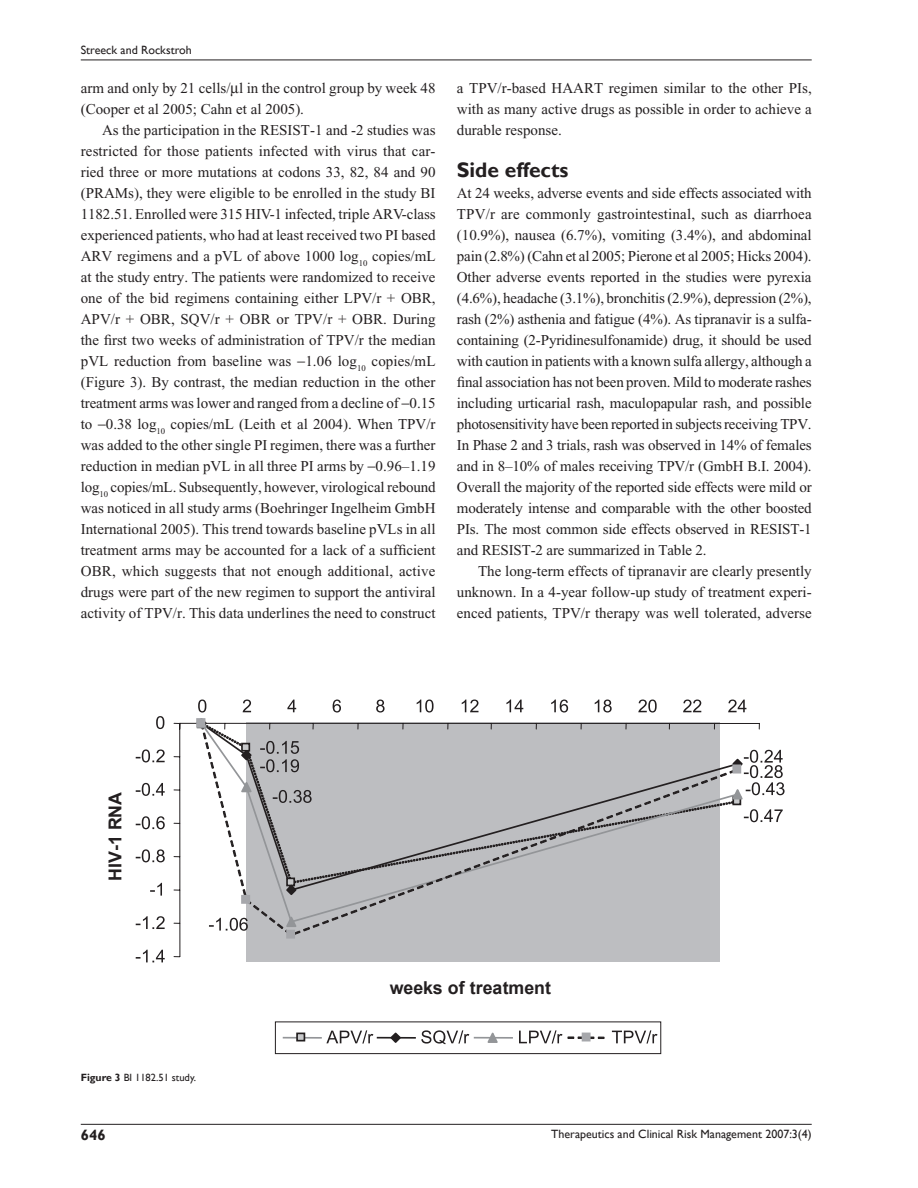
<style>
.page{position:relative;width:918px;height:1188px;background:#fff}
.page>*{position:absolute;margin:0;border:0;box-sizing:border-box;transform-origin:0 0}
.t1{font:700 21px "Gill Sans";color:#231f20}
.t2{font:700 17.85px "Arial";letter-spacing:-.005em;color:#231f20}
.t3{font:15px/21px "Times New Roman";color:#231f20;text-align:justify}
.t4{font:700 15px "Gill Sans";color:#231f20}
.t5{font:12px "Gill Sans";color:#231f20}
.t6{font:10.5px "Gill Sans";color:#231f20}
.s1{font-weight:700}
</style>
<div class="page">
<hr style="left:81px;top:1124px;width:731px;height:1px;background:#231f20">
<hr style="left:81px;top:60px;width:731px;height:1px;background:#231f20">
<div style="left:247px;top:722px;width:48px;height:240px;background:#bdbec1"></div>
<div style="left:295px;top:722px;width:36px;height:240px;background:#bdbec1"></div>
<div style="left:331px;top:722px;width:33px;height:240px;background:#bdbec1"></div>
<div style="left:364px;top:722px;width:18px;height:240px;background:#bdbec1"></div>
<div style="left:382px;top:722px;width:12px;height:240px;background:#bdbec1"></div>
<div style="left:394px;top:722px;width:16px;height:240px;background:#bdbec1"></div>
<div style="left:410px;top:722px;width:20px;height:240px;background:#bdbec1"></div>
<div style="left:430px;top:722px;width:14px;height:240px;background:#bdbec1"></div>
<div style="left:444px;top:722px;width:11px;height:240px;background:#bdbec1"></div>
<div style="left:455px;top:722px;width:8px;height:240px;background:#bdbec1"></div>
<div style="left:463px;top:722px;width:8px;height:240px;background:#bdbec1"></div>
<div style="left:471px;top:722px;width:10px;height:240px;background:#bdbec1"></div>
<div style="left:481px;top:722px;width:12px;height:240px;background:#bdbec1"></div>
<div style="left:493px;top:722px;width:8px;height:240px;background:#bdbec1"></div>
<div style="left:501px;top:722px;width:6px;height:240px;background:#bdbec1"></div>
<div style="left:507px;top:722px;width:8px;height:240px;background:#bdbec1"></div>
<div style="left:515px;top:722px;width:9px;height:240px;background:#bdbec1"></div>
<div style="left:524px;top:722px;width:8px;height:240px;background:#bdbec1"></div>
<div style="left:532px;top:722px;width:8px;height:240px;background:#bdbec1"></div>
<div style="left:540px;top:722px;width:8px;height:240px;background:#bdbec1"></div>
<div style="left:548px;top:722px;width:8px;height:240px;background:#bdbec1"></div>
<div style="left:556px;top:722px;width:10px;height:240px;background:#bdbec1"></div>
<div style="left:566px;top:722px;width:8px;height:240px;background:#bdbec1"></div>
<div style="left:574px;top:722px;width:10px;height:240px;background:#bdbec1"></div>
<div style="left:584px;top:722px;width:10px;height:240px;background:#bdbec1"></div>
<div style="left:594px;top:722px;width:12px;height:240px;background:#bdbec1"></div>
<div style="left:606px;top:722px;width:12px;height:240px;background:#bdbec1"></div>
<div style="left:618px;top:722px;width:11px;height:240px;background:#bdbec1"></div>
<div style="left:629px;top:722px;width:14px;height:240px;background:#bdbec1"></div>
<div style="left:643px;top:722px;width:16px;height:240px;background:#bdbec1"></div>
<div style="left:659px;top:722px;width:20px;height:240px;background:#bdbec1"></div>
<div style="left:679px;top:722px;width:25px;height:240px;background:#bdbec1"></div>
<div style="left:704px;top:722px;width:16px;height:240px;background:#bdbec1"></div>
<hr style="left:180px;top:723px;width:1px;height:234px;background:#231f20">
<hr style="left:180px;top:723px;width:579px;height:1px;background:#231f20">
<svg style="left:174px;top:723px;width:7px;height:6px"></svg>
<svg style="left:202px;top:723px;width:534px;height:212px"></svg>
<div style="left:242px;top:744px;width:7px;height:7px;background:#c8c9cb"></div>
<div style="left:241px;top:743px;width:9px;height:9px;border:2px solid #231f20"></div>
<div style="left:287px;top:878px;width:7px;height:7px;background:#c8c9cb"></div>
<div style="left:286px;top:878px;width:9px;height:8px;border:2px solid #231f20"></div>
<div style="left:733px;top:797px;width:7px;height:7px;background:#c8c9cb"></div>
<div style="left:732px;top:796px;width:9px;height:9px;border:2px solid #231f20"></div>
<svg style="left:240px;top:748px;width:13px;height:14px"></svg>
<svg style="left:285px;top:883px;width:13px;height:14px"></svg>
<svg style="left:239px;top:780px;width:14px;height:13px"></svg>
<svg style="left:284px;top:915px;width:14px;height:13px"></svg>
<div style="left:242px;top:896px;width:7px;height:7px;background:#a6a7ab"></div>
<div style="left:241px;top:895px;width:9px;height:9px;border:2px solid #a6a7ab"></div>
<div style="left:287px;top:931px;width:7px;height:7px;background:#a6a7ab"></div>
<div style="left:286px;top:930px;width:9px;height:9px;border:2px solid #a6a7ab"></div>
<svg style="left:744px;top:809px;width:39px;height:13px"></svg>
<svg style="left:260px;top:741px;width:39px;height:31px"></svg>
<svg style="left:273px;top:790px;width:39px;height:13px"></svg>
<svg style="left:209px;top:918px;width:39px;height:13px"></svg>
<svg style="left:731px;top:750px;width:54px;height:50px"></svg>
<svg style="left:136px;top:950px;width:29px;height:12px"></svg>
<svg style="left:136px;top:916px;width:29px;height:13px"></svg>
<svg style="left:150px;top:883px;width:12px;height:13px"></svg>
<svg style="left:136px;top:849px;width:29px;height:13px"></svg>
<svg style="left:136px;top:816px;width:29px;height:13px"></svg>
<svg style="left:136px;top:783px;width:29px;height:13px"></svg>
<svg style="left:136px;top:749px;width:29px;height:13px"></svg>
<svg style="left:156px;top:716px;width:8px;height:13px"></svg>
<svg style="left:194px;top:700px;width:57px;height:30px"></svg>
<svg style="left:287px;top:700px;width:54px;height:13px"></svg>
<svg style="left:376px;top:700px;width:370px;height:13px"></svg>
<div style="left:275px;top:1022px;width:386px;height:32px;border:1px solid #231f20"></div>
<hr style="left:283px;top:1037px;width:39px;height:2px;background:#939598">
<div style="left:297px;top:1033px;width:7px;height:8px;background:#c8c9cb"></div>
<div style="left:296px;top:1033px;width:9px;height:8px;border:2px solid #231f20"></div>
<svg style="left:326px;top:1030px;width:47px;height:14px"></svg>
<hr style="left:377px;top:1037px;width:39px;height:2px;background:#231f20">
<svg style="left:389px;top:1032px;width:13px;height:11px"></svg>
<svg style="left:421px;top:1030px;width:48px;height:14px"></svg>
<hr style="left:474px;top:1037px;width:39px;height:2px;background:#939598">
<svg style="left:486px;top:1032px;width:14px;height:11px"></svg>
<svg style="left:519px;top:1030px;width:43px;height:14px"></svg>
<svg style="left:568px;top:1037px;width:36px;height:2px"></svg>
<div style="left:583px;top:1033px;width:7px;height:8px;background:#a6a7ab"></div>
<div style="left:582px;top:1033px;width:9px;height:8px;border:2px solid #a6a7ab"></div>
<svg style="left:612px;top:1030px;width:45px;height:14px"></svg>
<p class="t5" style="left:81px;top:43px;width:112px">Streeck and Rockstroh</p>
<p class="t3" style="left:81px;top:78px;width:356px">arm and only by 21 cells/ l in the control group by week 48 (Cooper et al 2005; Cahn et al 2005).</p>
<p class="t3" style="left:81px;top:120px;width:356px;text-indent:21px">As the participation in the RESIST-1 and -2 studies was restricted for those patients infected with virus that car&shy;ried three or more mutations at codons 33, 82, 84 and 90 (PRAMs), they were eligible to be enrolled in the study BI 1182.51. Enrolled were 315 HIV-1 infected, triple ARV-class experienced patients, who had at least received two PI based ARV regimens and a pVL of above 1000 log<sub>10</sub> copies/mL at the study entry. The patients were randomized to receive one of the bid regimens containing either LPV/r + OBR, APV/r + OBR, SQV/r + OBR or TPV/r + OBR. During the first two weeks of administration of TPV/r the median pVL reduction from baseline was −1.06 log<sub>10</sub> copies/mL (Figure 3). By contrast, the median reduction in the other treatment arms was lower and ranged from a decline of −0.15 to −0.38 log<sub>10</sub> copies/mL (Leith et al 2004). When TPV/r was added to the other single PI regimen, there was a further reduction in median pVL in all three PI arms by −0.96–1.19 log<sub>10</sub> copies/mL. Subsequently, however, virological rebound was noticed in all study arms (Boehringer Ingelheim GmbH International 2005). This trend towards baseline pVLs in all treatment arms may be accounted for a lack of a sufficient OBR, which suggests that not enough additional, active drugs were part of the new regimen to support the antiviral activity of TPV/r. This data underlines the need to construct</p>
<p class="t3" style="left:457px;top:78px;width:356px">a TPV/r-based HAART regimen similar to the other PIs, with as many active drugs as possible in order to achieve a durable response.</p>
<h1 class="t1" style="left:457px;top:157px;width:113px">Side effects</h1>
<p class="t3" style="left:457px;top:184px;width:356px">At 24 weeks, adverse events and side effects associated with TPV/r are commonly gastrointestinal, such as diarrhoea (10.9%), nausea (6.7%), vomiting (3.4%), and abdominal pain (2.8%) (Cahn et al 2005; Pierone et al 2005; Hicks 2004).<br>Other adverse events reported in the studies were pyrexia (4.6%), headache (3.1%), bronchitis (2.9%), depression (2%), rash (2%) asthenia and fatigue (4%). As tipranavir is a sulfa&shy;containing (2-Pyridinesulfonamide) drug, it should be used with caution in patients with a known sulfa allergy, although a final association has not been proven. Mild to moderate rashes including urticarial rash, maculopapular rash, and possible photosensitivity have been reported in subjects receiving TPV.<br>In Phase 2 and 3 trials, rash was observed in 14% of females and in 8–10% of males receiving TPV/r (GmbH B.I. 2004).<br>Overall the majority of the reported side effects were mild or moderately intense and comparable with the other boosted PIs. The most common side effects observed in RESIST-1 and RESIST-2 are summarized in Table 2.</p>
<p class="t3" style="left:457px;top:562px;width:356px;text-indent:21px">The long-term effects of tipranavir are clearly presently unknown. In a 4-year follow-up study of treatment experi&shy;enced patients, TPV/r therapy was well tolerated, adverse</p>
<p class="t2" style="left:106px;top:881px;width:91px;rotate:-90deg">HIV-1 RNA</p>
<p class="t6" style="left:81px;top:1071px;width:117px"><span class="s1">Figure 3</span> BI 1182.51 study.</p>
<p class="t2" style="left:390px;top:978px;width:163px">weeks of treatment</p>
<p class="t4" style="left:81px;top:1126px;width:26px">646</p>
<p class="t5" style="left:551px;top:1126px;width:262px">Therapeutics and Clinical Risk Management 2007:3(4)</p>
</div>
